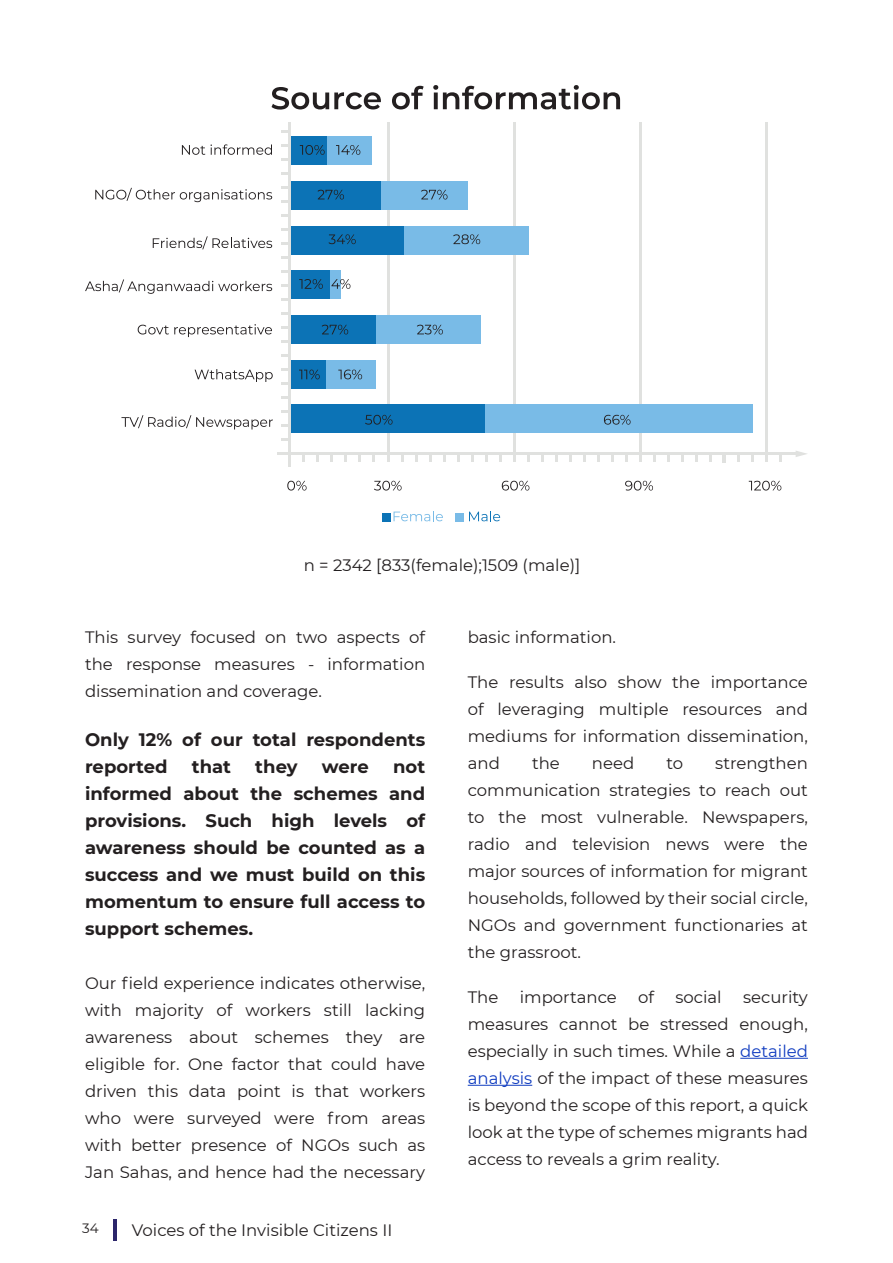
<style>
.page{position:relative;width:893px;height:1263px;background:#fff}
.page>*{position:absolute;margin:0;border:0;box-sizing:border-box;transform-origin:0 0}
.t1{font:700 18px/27px "Montserrat";color:#231f20}
.t2{font:16.5px/27px "Montserrat";color:#231f20;text-align:justify}
.t3{font:13.5px "Montserrat";color:#231f20}
.s1{color:#103cc0}
</style>
<div class="page">
<hr style="left:114px;top:1219px;width:3px;height:22px;background:#2c266b">
<hr style="left:740px;top:1058px;width:68px;height:1px;background:#103cc0">
<hr style="left:468px;top:1085px;width:64px;height:1px;background:#103cc0">
<svg style="left:281px;top:130px;width:8px;height:2px"></svg>
<hr style="left:387px;top:122px;width:2px;height:335px;background:#e0e1df">
<hr style="left:513px;top:122px;width:2px;height:335px;background:#e0e1df">
<hr style="left:639px;top:122px;width:2px;height:335px;background:#e0e1df">
<hr style="left:765px;top:122px;width:3px;height:335px;background:#e0e1df">
<div style="left:290px;top:226px;width:238px;height:28px;background:#79bbe7"></div>
<div style="left:290px;top:226px;width:113px;height:28px;background:#0c73b6"></div>
<div style="left:290px;top:271px;width:51px;height:28px;background:#79bbe7"></div>
<div style="left:290px;top:271px;width:39px;height:28px;background:#0c73b6"></div>
<div style="left:290px;top:181px;width:178px;height:29px;background:#79bbe7"></div>
<div style="left:290px;top:181px;width:90px;height:29px;background:#0c73b6"></div>
<div style="left:290px;top:136px;width:81px;height:28px;background:#79bbe7"></div>
<div style="left:290px;top:136px;width:36px;height:28px;background:#0c73b6"></div>
<div style="left:290px;top:316px;width:190px;height:28px;background:#79bbe7"></div>
<div style="left:290px;top:316px;width:85px;height:28px;background:#0c73b6"></div>
<div style="left:290px;top:360px;width:85px;height:28px;background:#79bbe7"></div>
<div style="left:290px;top:360px;width:36px;height:28px;background:#0c73b6"></div>
<div style="left:290px;top:405px;width:462px;height:28px;background:#79bbe7"></div>
<div style="left:290px;top:405px;width:195px;height:28px;background:#0c73b6"></div>
<hr style="left:289px;top:122px;width:2px;height:345px;background:#e0e1df">
<hr style="left:277px;top:453px;width:520px;height:2px;background:#e0e1df">
<svg style="left:796px;top:451px;width:11px;height:6px"></svg>
<svg style="left:303px;top:455px;width:2px;height:7px"></svg>
<svg style="left:317px;top:455px;width:2px;height:7px"></svg>
<svg style="left:331px;top:455px;width:2px;height:7px"></svg>
<svg style="left:345px;top:455px;width:2px;height:7px"></svg>
<svg style="left:359px;top:455px;width:2px;height:7px"></svg>
<svg style="left:373px;top:455px;width:2px;height:7px"></svg>
<svg style="left:401px;top:455px;width:2px;height:7px"></svg>
<svg style="left:415px;top:455px;width:2px;height:7px"></svg>
<svg style="left:429px;top:455px;width:2px;height:7px"></svg>
<svg style="left:443px;top:455px;width:2px;height:7px"></svg>
<svg style="left:457px;top:455px;width:2px;height:7px"></svg>
<svg style="left:471px;top:455px;width:2px;height:7px"></svg>
<svg style="left:485px;top:455px;width:2px;height:7px"></svg>
<svg style="left:499px;top:455px;width:2px;height:7px"></svg>
<svg style="left:527px;top:455px;width:2px;height:7px"></svg>
<svg style="left:541px;top:455px;width:2px;height:7px"></svg>
<svg style="left:555px;top:455px;width:2px;height:7px"></svg>
<svg style="left:569px;top:455px;width:2px;height:7px"></svg>
<svg style="left:583px;top:455px;width:2px;height:7px"></svg>
<svg style="left:597px;top:455px;width:2px;height:7px"></svg>
<svg style="left:611px;top:455px;width:2px;height:7px"></svg>
<svg style="left:625px;top:455px;width:2px;height:7px"></svg>
<svg style="left:653px;top:455px;width:2px;height:7px"></svg>
<svg style="left:667px;top:455px;width:2px;height:7px"></svg>
<svg style="left:681px;top:455px;width:2px;height:7px"></svg>
<svg style="left:695px;top:455px;width:2px;height:7px"></svg>
<svg style="left:709px;top:455px;width:2px;height:7px"></svg>
<svg style="left:722px;top:455px;width:3px;height:7px"></svg>
<svg style="left:737px;top:455px;width:2px;height:7px"></svg>
<svg style="left:751px;top:455px;width:2px;height:7px"></svg>
<svg style="left:765px;top:457px;width:3px;height:5px"></svg>
<svg style="left:779px;top:455px;width:3px;height:7px"></svg>
<svg style="left:281px;top:439px;width:8px;height:2px"></svg>
<svg style="left:281px;top:424px;width:8px;height:3px"></svg>
<svg style="left:281px;top:410px;width:8px;height:3px"></svg>
<svg style="left:281px;top:396px;width:8px;height:3px"></svg>
<svg style="left:281px;top:382px;width:8px;height:3px"></svg>
<svg style="left:281px;top:368px;width:8px;height:3px"></svg>
<svg style="left:281px;top:354px;width:8px;height:3px"></svg>
<svg style="left:281px;top:340px;width:8px;height:3px"></svg>
<svg style="left:281px;top:326px;width:8px;height:3px"></svg>
<svg style="left:281px;top:312px;width:8px;height:3px"></svg>
<svg style="left:281px;top:298px;width:8px;height:3px"></svg>
<svg style="left:281px;top:284px;width:8px;height:3px"></svg>
<svg style="left:281px;top:270px;width:8px;height:3px"></svg>
<svg style="left:281px;top:256px;width:8px;height:3px"></svg>
<svg style="left:281px;top:242px;width:8px;height:3px"></svg>
<svg style="left:281px;top:228px;width:8px;height:3px"></svg>
<svg style="left:281px;top:214px;width:8px;height:3px"></svg>
<svg style="left:281px;top:200px;width:8px;height:3px"></svg>
<svg style="left:281px;top:186px;width:8px;height:3px"></svg>
<svg style="left:281px;top:172px;width:8px;height:2px"></svg>
<svg style="left:281px;top:158px;width:8px;height:2px"></svg>
<svg style="left:281px;top:144px;width:8px;height:2px"></svg>
<svg style="left:121px;top:415px;width:152px;height:14px"></svg>
<svg style="left:287px;top:481px;width:20px;height:9px"></svg>
<svg style="left:502px;top:481px;width:27px;height:9px"></svg>
<svg style="left:625px;top:481px;width:28px;height:9px"></svg>
<svg style="left:749px;top:481px;width:32px;height:9px"></svg>
<svg style="left:374px;top:481px;width:28px;height:9px"></svg>
<svg style="left:195px;top:369px;width:78px;height:13px"></svg>
<svg style="left:138px;top:324px;width:134px;height:13px"></svg>
<svg style="left:85px;top:279px;width:187px;height:15px"></svg>
<svg style="left:95px;top:188px;width:177px;height:14px"></svg>
<svg style="left:182px;top:145px;width:23px;height:10px"></svg>
<svg style="left:211px;top:144px;width:61px;height:11px"></svg>
<svg style="left:300px;top:145px;width:25px;height:10px"></svg>
<svg style="left:317px;top:190px;width:27px;height:9px"></svg>
<svg style="left:329px;top:234px;width:27px;height:10px"></svg>
<svg style="left:299px;top:279px;width:24px;height:10px"></svg>
<svg style="left:322px;top:325px;width:26px;height:9px"></svg>
<svg style="left:417px;top:325px;width:26px;height:9px"></svg>
<svg style="left:299px;top:370px;width:21px;height:9px"></svg>
<svg style="left:338px;top:370px;width:24px;height:9px"></svg>
<svg style="left:365px;top:415px;width:28px;height:10px"></svg>
<svg style="left:604px;top:415px;width:27px;height:10px"></svg>
<svg style="left:331px;top:279px;width:19px;height:10px"></svg>
<svg style="left:453px;top:234px;width:27px;height:10px"></svg>
<svg style="left:421px;top:190px;width:26px;height:9px"></svg>
<svg style="left:336px;top:145px;width:24px;height:10px"></svg>
<svg style="left:153px;top:236px;width:119px;height:13px"></svg>
<svg style="left:272px;top:87px;width:109px;height:23px"></svg>
<svg style="left:392px;top:86px;width:32px;height:23px"></svg>
<svg style="left:433px;top:85px;width:187px;height:24px"></svg>
<svg style="left:469px;top:511px;width:31px;height:10px"></svg>
<svg style="left:394px;top:511px;width:49px;height:10px"></svg>
<div style="left:382px;top:513px;width:9px;height:8px;background:#0c73b6"></div>
<div style="left:456px;top:513px;width:8px;height:8px;background:#79bbe7"></div>
<p class="t2" style="left:304px;top:551px;width:278px">n = 2342 [833(female);1509 (male)]</p>
<p class="t2" style="left:85px;top:623px;width:342px">This survey focused on two aspects of the response measures - information dissemination and coverage.</p>
<p class="t1" style="left:85px;top:725px;width:342px">Only 12% of our total respondents reported</p>
<p class="t1" style="left:192px;top:752px;width:41px">that</p>
<p class="t1" style="left:255px;top:752px;width:44px">they</p>
<p class="t1" style="left:322px;top:752px;width:48px">were</p>
<p class="t1" style="left:85px;top:752px;width:342px;text-align:justify;text-indent:308px">not informed about the schemes and provisions. Such high levels of awareness should be counted as a success and we must build on this momentum to ensure full access to support schemes.</p>
<p class="t2" style="left:85px;top:969px;width:342px">Our field experience indicates otherwise, with majority of workers still lacking awareness about schemes they are eligible for. One factor that could have driven this data point is that workers who were surveyed were from areas with better presence of NGOs such as Jan Sahas, and hence had the necessary</p>
<p class="t3" style="left:82px;top:1218px;width:18px">34</p>
<p class="t2" style="left:132px;top:1216px;width:262px">Voices of the Invisible Citizens II</p>
<p class="t2" style="left:468px;top:623px;width:150px">basic information.</p>
<p class="t2" style="left:468px;top:668px;width:342px">The results also show the importance of leveraging multiple resources and mediums for information dissemination, and</p>
<p class="t2" style="left:468px;top:749px;width:342px;text-indent:247px">strengthen communication strategies to reach out to the most vulnerable. Newspapers, radio and television news were the major sources of information for migrant households, followed by their social circle, NGOs and government functionaries at the grassroot.</p>
<p class="t2" style="left:468px;top:983px;width:32px">The</p>
<p class="t2" style="left:520px;top:983px;width:99px">importance</p>
<p class="t2" style="left:638px;top:983px;width:17px">of</p>
<p class="t2" style="left:675px;top:983px;width:48px">social</p>
<p class="t2" style="left:532px;top:749px;width:29px">the</p>
<p class="t2" style="left:592px;top:749px;width:44px">need</p>
<p class="t2" style="left:666px;top:749px;width:18px">to</p>
<p class="t2" style="left:468px;top:983px;width:342px;text-indent:275px">security measures cannot be stressed enough, especially in such times. While a <span class="s1">detailed analysis</span> of the impact of these measures is beyond the scope of this report, a quick look at the type of schemes migrants had access to reveals a grim reality.</p>
</div>
